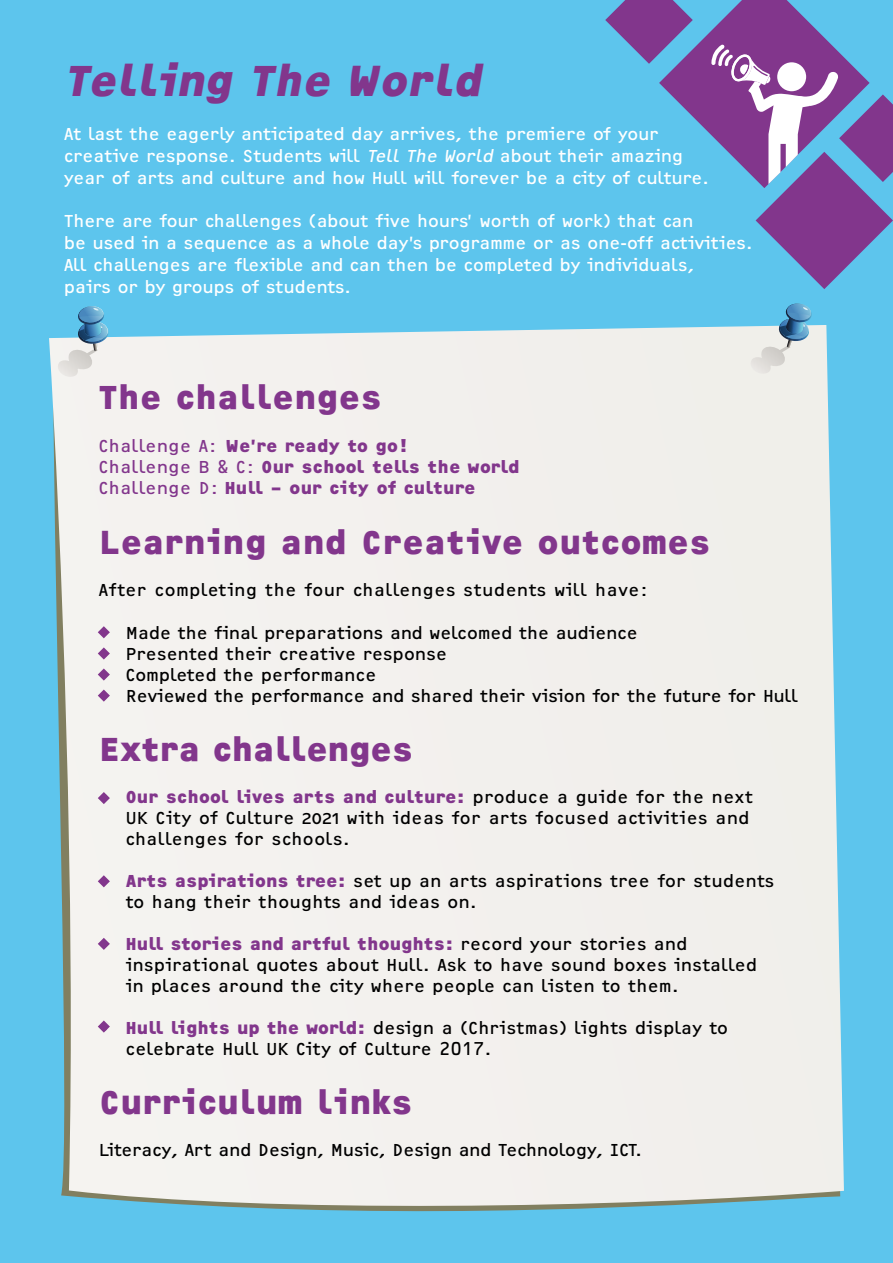
<style>
.page{position:relative;width:893px;height:1263px;background:#5dc5ed}
.page>*{position:absolute;margin:0;border:0;box-sizing:border-box;transform-origin:0 0}
.t1{font:italic 700 45px "OCRF";color:#82368c}
.t2{font:700 34.5px "OCRF";color:#82368c}
.t3{font:700 34.5px "OCRF";letter-spacing:-.02em;color:#82368c}
.t4{font:18px/21.8px "OCRF Regular OSF";letter-spacing:-.03em;color:#fff}
.t5{font:18px/21px "OCRF";letter-spacing:-.01em;color:#000}
.t6{font:18px "OCRF Regular OSF";letter-spacing:-.03em;color:#000}
.t7{font:18px/21px "OCRF Bold OSF";color:#82368c}
.t8{font:18px/21px "OCRF Regular OSF";color:#000}
.t9{font:18px "OCRF Regular OSF";letter-spacing:.005em;color:#000}
.s1{font-style:italic}
.s2{font-family:"OCRF Regular OSF"}
.s3{font-family:"OCRF Regular OSF";color:#000}
.s4{font-family:"OCRF Bold OSF";color:#82368c}
.s5{font-family:"OCRF";color:#000}
</style>
<div class="page">
<div style="left:49px;top:325px;width:795px;height:887px;background:#f2f0ed"></div>
<svg style="left:57px;top:306px;width:53px;height:71px"></svg>
<svg style="left:750px;top:304px;width:63px;height:70px"></svg>
<svg style="left:98px;top:626px;width:12px;height:12px"></svg>
<svg style="left:98px;top:689px;width:12px;height:13px"></svg>
<svg style="left:98px;top:647px;width:12px;height:12px"></svg>
<svg style="left:98px;top:668px;width:12px;height:13px"></svg>
<svg style="left:98px;top:792px;width:12px;height:12px"></svg>
<svg style="left:98px;top:875px;width:12px;height:12px"></svg>
<svg style="left:98px;top:938px;width:12px;height:12px"></svg>
<svg style="left:98px;top:1020px;width:12px;height:12px"></svg>
<svg style="left:605px;top:0;width:288px;height:289px"></svg>
<h1 class="t1" style="left:64px;top:52px;width:429px">Telling The World</h1>
<p class="t4" style="left:64px;top:123px;width:647px">At last the eagerly anticipated day arrives, the premiere of your creative response. Students will <span class="s1">Tell The World</span> about their amazing year of arts and culture and how Hull will forever be a city of culture.</p>
<p class="t4" style="left:64px;top:210px;width:691px">There are four challenges (about five hours’ worth of work) that can<br>be used in a sequence as a whole day’s programme or as one-off activities.<br>All challenges are flexible and can then be completed by individuals,<br>pairs or by groups of students.</p>
<h2 class="t2" style="left:98px;top:375px;width:286px">The challenges</h2>
<p class="t7" style="left:98px;top:435px;width:423px"><span class="s2">Challenge A:</span> We’re ready to go!<br><span class="s2">Challenge B &amp; C:</span> Our school tells the world<br><span class="s2">Challenge D:</span> Hull – our city of culture</p>
<h2 class="t2" style="left:98px;top:520px;width:614px">Learning and Creative outcomes</h2>
<p class="t9" style="left:98px;top:579px;width:551px">After completing the four challenges students will have:</p>
<p class="t6" style="left:125px;top:622px;width:514px">Made the final preparations and welcomed the audience</p>
<p class="t6" style="left:98px;top:643px;width:350px">• Presented their creative response</p>
<p class="t6" style="left:98px;top:664px;width:280px">• Completed the performance</p>
<p class="t6" style="left:98px;top:685px;width:702px">• Reviewed the performance and shared their vision for the future for Hull</p>
<h2 class="t3" style="left:98px;top:727px;width:317px">Extra challenges</h2>
<p class="t7" style="left:98px;top:785px;width:656px">• Our school lives arts and culture: <span class="s3">produce a guide for the next</span></p>
<p class="t8" style="left:125px;top:807px;width:626px">UK City of Culture 2021 with ideas for arts focused activities and challenges for schools.</p>
<p class="t5" style="left:125px;top:870px;width:651px;text-indent:-27px"><span class="s4">• Arts aspirations tree:</span> set up an arts aspirations tree for students to hang their thoughts and ideas on.</p>
<p class="t7" style="left:98px;top:932px;width:591px">• Hull stories and artful thoughts: <span class="s5">record your stories and</span></p>
<p class="t5" style="left:125px;top:954px;width:633px">inspirational quotes about Hull. Ask to have sound boxes installed in places around the city where people can listen to them.</p>
<p class="t5" style="left:125px;top:1017px;width:604px;text-indent:-27px"><span class="s4">• Hull lights up the world:</span> design a (Christmas) lights display to celebrate Hull UK City of Culture 2017.</p>
<h2 class="t2" style="left:98px;top:1080px;width:316px">Curriculum links</h2>
<p class="t6" style="left:98px;top:1139px;width:545px">Literacy, Art and Design, Music, Design and Technology, ICT.</p>
</div>
